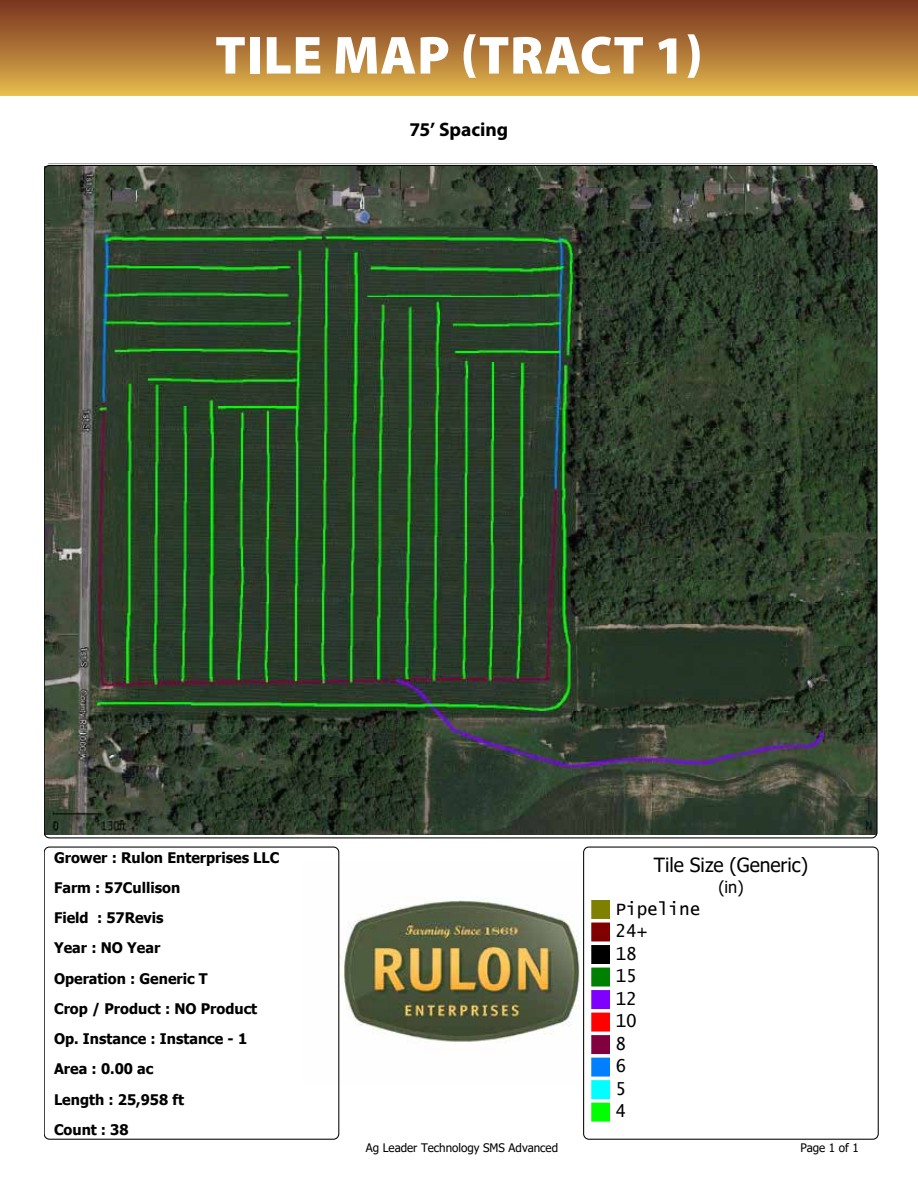
<style>
.page{position:relative;width:918px;height:1188px;background:#fff}
.page>*{position:absolute;margin:0;border:0;box-sizing:border-box;transform-origin:0 0}
.t1{font:900 54px "Myriad Pro";letter-spacing:.01em;color:#fff}
.t2{font:19.5px "Tahoma";color:#000}
.t3{font:700 19.5px "Myriad Pro";color:#000}
.t4{font:18px/22.5px "Lucida Console";letter-spacing:-.005em;color:#000}
.t5{font:16.5px "Tahoma";color:#000}
.t6{font:700 14.55px/30.3px "Tahoma";color:#000}
.t7{font:11.85px "Tahoma";color:#000}
</style>
<div class="page">
<div style="left:0;top:0;width:918px;height:96px;background:linear-gradient(to bottom,#77301f,#e3b84d)"></div>
<img style="left:339px;top:862px;width:241px;height:221px">
<svg style="left:48px;top:163px;width:826px;height:1px"></svg>
<img style="left:45px;top:166px;width:831px;height:668px">
<div style="left:44px;top:847px;width:295px;height:293px;border:1px solid #000;border-radius:5px"></div>
<div style="left:592px;top:901px;width:17px;height:17px;background:#808000"></div>
<div style="left:592px;top:900px;width:18px;height:19px;border:1px solid #808000"></div>
<div style="left:592px;top:923px;width:17px;height:18px;background:#800000"></div>
<div style="left:592px;top:923px;width:18px;height:18px;border:1px solid #800000"></div>
<div style="left:592px;top:946px;width:17px;height:17px;background:#000"></div>
<div style="left:592px;top:945px;width:18px;height:19px;border:1px solid #000"></div>
<div style="left:592px;top:968px;width:17px;height:18px;background:#008000"></div>
<div style="left:592px;top:968px;width:18px;height:18px;border:1px solid #008000"></div>
<div style="left:592px;top:991px;width:17px;height:17px;background:#8000ff"></div>
<div style="left:592px;top:990px;width:18px;height:19px;border:1px solid #8000ff"></div>
<div style="left:592px;top:1013px;width:17px;height:18px;background:#f00"></div>
<div style="left:592px;top:1013px;width:18px;height:18px;border:1px solid #f00"></div>
<div style="left:592px;top:1036px;width:17px;height:17px;background:#800040"></div>
<div style="left:592px;top:1036px;width:18px;height:18px;border:1px solid #800040"></div>
<div style="left:592px;top:1058px;width:17px;height:18px;background:#0080ff"></div>
<div style="left:592px;top:1058px;width:18px;height:18px;border:1px solid #0080ff"></div>
<div style="left:592px;top:1081px;width:17px;height:17px;background:#0ff"></div>
<div style="left:592px;top:1081px;width:18px;height:18px;border:1px solid #0ff"></div>
<div style="left:592px;top:1103px;width:17px;height:18px;background:#0f0"></div>
<div style="left:592px;top:1103px;width:18px;height:18px;border:1px solid #0f0"></div>
<div style="left:583px;top:847px;width:296px;height:293px;border:1px solid #000;border-radius:5px"></div>
<h1 class="t1" style="left:215px;top:19px;width:489px">TILE MAP (TRACT 1)</h1>
<h2 class="t3" style="left:410px;top:117px;width:100px">75’ Spacing</h2>
<p class="t6" style="left:54px;top:843px;width:227px">Grower : Rulon Enterprises LLC<br>Farm : 57Cullison<br>Field : 57Revis<br>Year : NO Year<br>Operation : Generic T<br>Crop / Product : NO Product<br>Op. Instance : Instance - 1<br>Area : 0.00 ac<br>Length : 25,958 ft<br>Count : 38</p>
<h2 class="t2" style="left:654px;top:852px;width:156px">Tile Size (Generic)</h2>
<p class="t5" style="left:718px;top:876px;width:27px">(in)</p>
<p class="t4" style="left:616px;top:898px;width:86px">Pipeline<br>24+<br>18<br>15<br>12<br>10<br>8<br>6<br>5<br>4</p>
<p class="t7" style="left:366px;top:1140px;width:194px">Ag Leader Technology SMS Advanced</p>
<p class="t7" style="left:800px;top:1140px;width:60px">Page 1 of 1</p>
</div>
